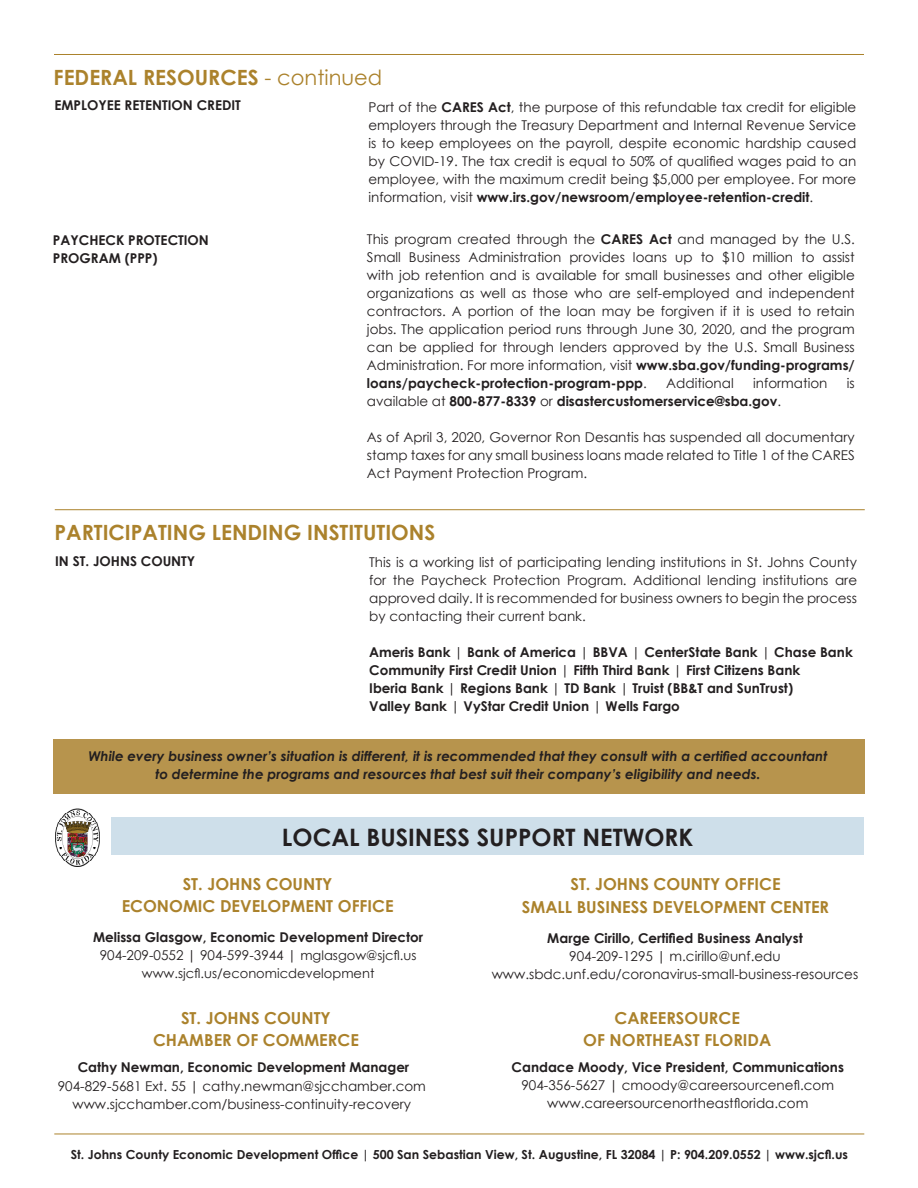
<style>
.page{position:relative;width:918px;height:1188px;background:#fff}
.page>*{position:absolute;margin:0;border:0;box-sizing:border-box;transform-origin:0 0}
.t1{font:700 24px "Century Gothic";color:#231f20}
.t2{font:700 21px "Century Gothic";color:#ab822c}
.t3{font:700 16.5px/22.5px "Century Gothic";color:#ab822c;text-align:center}
.t4{font:13.5px/18px "Century Gothic";color:#231f20;text-align:justify}
.t5{font:700 13.5px/18px "Century Gothic";color:#231f20}
.t6{font:italic 700 13.5px "Century Gothic";color:#231f20}
.t7{font:13.05px "Century Gothic";color:#231f20}
.t8{font:700 12.45px "Century Gothic";color:#231f20}
.s1{font-weight:400}
.s2{font-weight:700}
.s3{font-size:13.05px}
</style>
<div class="page">
<div style="left:111px;top:818px;width:753px;height:37px;background:#cedfea"></div>
<hr style="left:54px;top:54px;width:810px;height:1px;background:#ab822c">
<img style="left:55px;top:808px;width:44px;height:58px">
<hr style="left:54px;top:1134px;width:810px;height:1px;background:#ab822c">
<hr style="left:55px;top:509px;width:810px;height:1px;background:#ab822c">
<div style="left:53px;top:739px;width:812px;height:54px;background:#b7944d"></div>
<p class="t2" style="left:54px;top:61px;width:330px">FEDERAL RESOURCES <span class="s1">- continued</span></p>
<p class="t5" style="left:54px;top:96px;width:188px">EMPLOYEE RETENTION CREDIT</p>
<p class="t5" style="left:53px;top:230px;width:158px">PAYCHECK PROTECTION<br>PROGRAM (PPP)</p>
<p class="t4" style="left:368px;top:97px;width:489px">Part of the <span class="s2">CARES Act</span>, the purpose of this refundable tax credit for eligible employers through the Treasury Department and Internal Revenue Service is to keep employees on the payroll, despite economic hardship caused by COVID-19. The tax credit is equal to 50% of qualified wages paid to an employee, with the maximum credit being $5,000 per employee. For more information, visit <span class="s2">www.irs.gov/newsroom/employee-retention-credit</span>.</p>
<p class="t4" style="left:367px;top:230px;width:489px">This program created through the <span class="s2">CARES Act</span> and managed by the U.S.<br>Small Business Administration provides loans up to $10 million to assist with job retention and is available for small businesses and other eligible organizations as well as those who are self-employed and independent contractors. A portion of the loan may be forgiven if it is used to retain jobs. The application period runs through June 30, 2020, and the program can be applied for through lenders approved by the U.S. Small Business Administration. For more information, visit <span class="s2">www.sba.gov/funding-programs/ loans/paycheck-protection-program-ppp</span>.</p>
<p class="t4" style="left:666px;top:374px;width:69px">Additional</p>
<p class="t4" style="left:753px;top:374px;width:76px">information</p>
<p class="t4" style="left:847px;top:374px;width:9px">is</p>
<p class="t5" style="left:367px;top:392px;width:416px"><span class="s1">available at</span> 800-877-8339 <span class="s1">or</span> disastercustomerservice@sba.gov<span class="s1">.</span></p>
<p class="t4" style="left:367px;top:428px;width:489px">As of April 3, 2020, Governor Ron Desantis has suspended all documentary stamp taxes for any small business loans made related to Title 1 of the CARES Act Payment Protection Program.</p>
<p class="t2" style="left:54px;top:517px;width:382px">PARTICIPATING LENDING INSTITUTIONS</p>
<p class="t4" style="left:369px;top:553px;width:489px">This is a working list of participating lending institutions in St. Johns County for the Paycheck Protection Program. Additional lending institutions are approved daily. It is recommended for business owners to begin the process by contacting their current bank.</p>
<p class="t5" style="left:369px;top:642px;width:485px">Ameris Bank <span class="s1">|</span> Bank of America <span class="s1">|</span> BBVA <span class="s1">|</span> CenterState Bank <span class="s1">|</span> Chase Bank</p>
<p class="t5" style="left:369px;top:660px;width:433px">Community First Credit Union <span class="s1">|</span> Fifth Third Bank <span class="s1">|</span> First Citizens Bank</p>
<p class="t5" style="left:369px;top:678px;width:425px">Iberia Bank <span class="s1">|</span> Regions Bank <span class="s1">|</span> TD Bank <span class="s1">|</span> Truist (BB&amp;T and SunTrust)</p>
<p class="t5" style="left:369px;top:696px;width:312px">Valley Bank <span class="s1">|</span> VyStar Credit Union <span class="s1">|</span> Wells Fargo</p>
<p class="t5" style="left:55px;top:551px;width:142px">IN ST. JOHNS COUNTY</p>
<p class="t6" style="left:88px;top:746px;width:740px">While every business owner’s situation is different, it is recommended that they consult with a certified accountant</p>
<p class="t6" style="left:155px;top:764px;width:607px">to determine the programs and resources that best suit their company’s eligibility and needs.</p>
<p class="t1" style="left:282px;top:819px;width:413px">LOCAL BUSINESS SUPPORT NETWORK</p>
<p class="t3" style="left:122px;top:872px;width:273px">ST. JOHNS COUNTY<br>ECONOMIC DEVELOPMENT OFFICE</p>
<p class="t5" style="left:93px;top:927px;width:332px">Melissa Glasgow, Economic Development Director</p>
<p class="t4" style="left:100px;top:946px;width:318px">904-209-0552 | 904-599-3944 | <span class="s3">mglasgow@sjcfl.us</span></p>
<p class="t7" style="left:142px;top:964px;width:234px">www.sjcfl.us/economicdevelopment</p>
<p class="t3" style="left:153px;top:1006px;width:207px">ST. JOHNS COUNTY<br>CHAMBER OF COMMERCE</p>
<p class="t4" style="left:58px;top:1058px;width:370px;line-height:18.9px;text-align:center"><span class="s2">Cathy Newman, Economic Development Manager<br></span>904-829-5681 Ext. 55 | cathy.newman@sjcchamber.com</p>
<p class="t4" style="left:73px;top:1095px;width:340px">www.sjcchamber.com/business-continuity-recovery</p>
<p class="t3" style="left:522px;top:872px;width:309px">ST. JOHNS COUNTY OFFICE<br>SMALL BUSINESS DEVELOPMENT CENTER</p>
<p class="t5" style="left:547px;top:928px;width:257px">Marge Cirillo, Certified Business Analyst</p>
<p class="t4" style="left:569px;top:947px;width:213px">904-209-1295 | m.cirillo@unf.edu</p>
<p class="t4" style="left:492px;top:965px;width:368px">www.sbdc.unf.edu/coronavirus-small-business-resources</p>
<p class="t3" style="left:583px;top:1006px;width:190px">CAREERSOURCE<br>OF NORTHEAST FLORIDA</p>
<p class="t5" style="left:512px;top:1058px;width:334px">Candace Moody, Vice President, Communications</p>
<p class="t4" style="left:522px;top:1076px;width:314px">904-356-5627 | cmoody@careersourcenefl.com</p>
<p class="t4" style="left:547px;top:1094px;width:263px">www.careersourcenortheastflorida.com</p>
<p class="t8" style="left:71px;top:1145px;width:779px">St. Johns County Economic Development Office | 500 San Sebastian View, St. Augustine, FL 32084 | P: 904.209.0552 | www.sjcfl.us</p>
</div>
